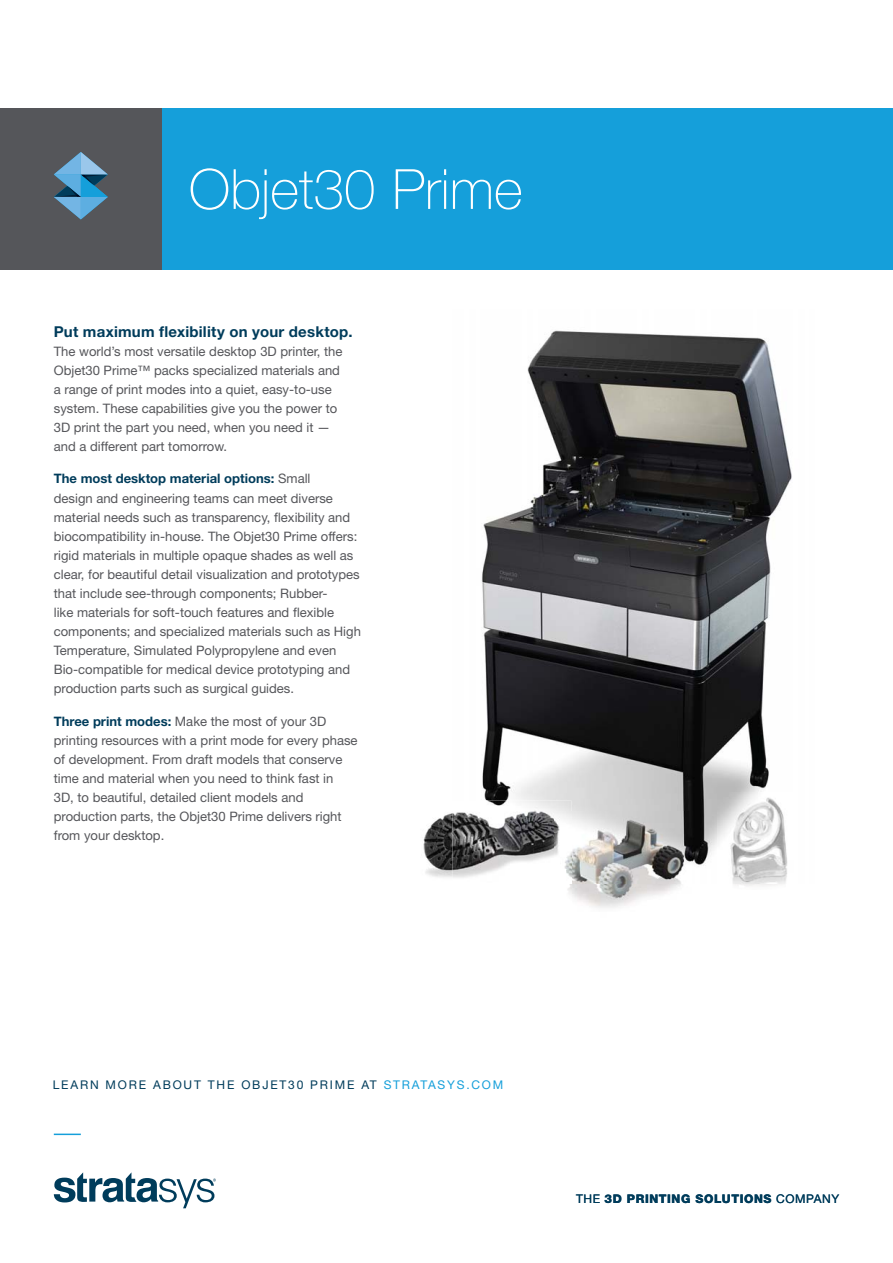
<style>
.page{position:relative;width:893px;height:1263px;background:#fff}
.page>*{position:absolute;margin:0;border:0;box-sizing:border-box;transform-origin:0 0}
.t1{font:100 55.5px "Helvetica Neue LT Std";color:#fff}
.t2{font:700 15px "Helvetica Neue LT Std";letter-spacing:.015em;color:#003c5b}
.t3{font:13.05px/19px "Helvetica Neue LT Std";color:#55565a}
.t4{font:12px "Helvetica Neue LT Std";letter-spacing:.15em;color:#003c5b}
.t5{font:800 12px "Helvetica Neue LT Std";letter-spacing:.05em;color:#003c5b}
.s1{font-weight:700;color:#003c5b}
.s2{color:#159fda}
.s3{font-weight:400}
</style>
<div class="page">
<div style="left:144px;top:108px;width:748px;height:162px;background:#159fda"></div>
<div style="left:0;top:108px;width:162px;height:162px;background:#55565a"></div>
<svg style="left:54px;top:152px;width:54px;height:67px"></svg>
<svg style="left:54px;top:1172px;width:162px;height:36px"></svg>
<svg style="left:54px;top:1134px;width:27px;height:1px"></svg>
<img style="left:481px;top:330px;width:311px;height:535px">
<img style="left:717px;top:792px;width:75px;height:94px">
<img style="left:423px;top:813px;width:29px;height:65px">
<img style="left:452px;top:800px;width:119px;height:78px">
<img style="left:571px;top:883px;width:110px;height:25px">
<img style="left:571px;top:811px;width:120px;height:72px">
<img style="left:555px;top:811px;width:16px;height:83px">
<h1 class="t1" style="left:189px;top:157px;width:335px">Objet30 Prime</h1>
<p class="t2" style="left:54px;top:326px;width:300px">Put maximum flexibility on your desktop.</p>
<p class="t3" style="left:54px;top:343px;width:290px">The world’s most versatile desktop 3D printer, the Objet30 Prime™ packs specialized materials and a range of print modes into a quiet, easy-to-use system. These capabilities give you the power to 3D print the part you need, when you need it — and a different part tomorrow.</p>
<p class="t3" style="left:54px;top:470px;width:308px"><span class="s1">The most desktop material options:</span> Small<br>design and engineering teams can meet diverse material needs such as transparency, flexibility and biocompatibility in-house. The Objet30 Prime offers: rigid materials in multiple opaque shades as well as clear, for beautiful detail visualization and prototypes that include see-through components; Rubber-<br>like materials for soft-touch features and flexible components; and specialized materials such as High Temperature, Simulated Polypropylene and even Bio-compatible for medical device prototyping and production parts such as surgical guides.</p>
<p class="t3" style="left:54px;top:712px;width:305px"><span class="s1">Three print modes:</span> Make the most of your 3D printing resources with a print mode for every phase of development. From draft models that conserve time and material when you need to think fast in<br>3D, to beautiful, detailed client models and production parts, the Objet30 Prime delivers right from your desktop.</p>
<p class="t4" style="left:53px;top:1080px;width:452px">LEARN MORE ABOUT THE OBJET30 PRIME AT <span class="s2">STRATASYS.COM</span></p>
<p class="t5" style="left:576px;top:1192px;width:265px"><span class="s3">THE</span> 3D PRINTING SOLUTIONS <span class="s3">COMPANY</span></p>
</div>
